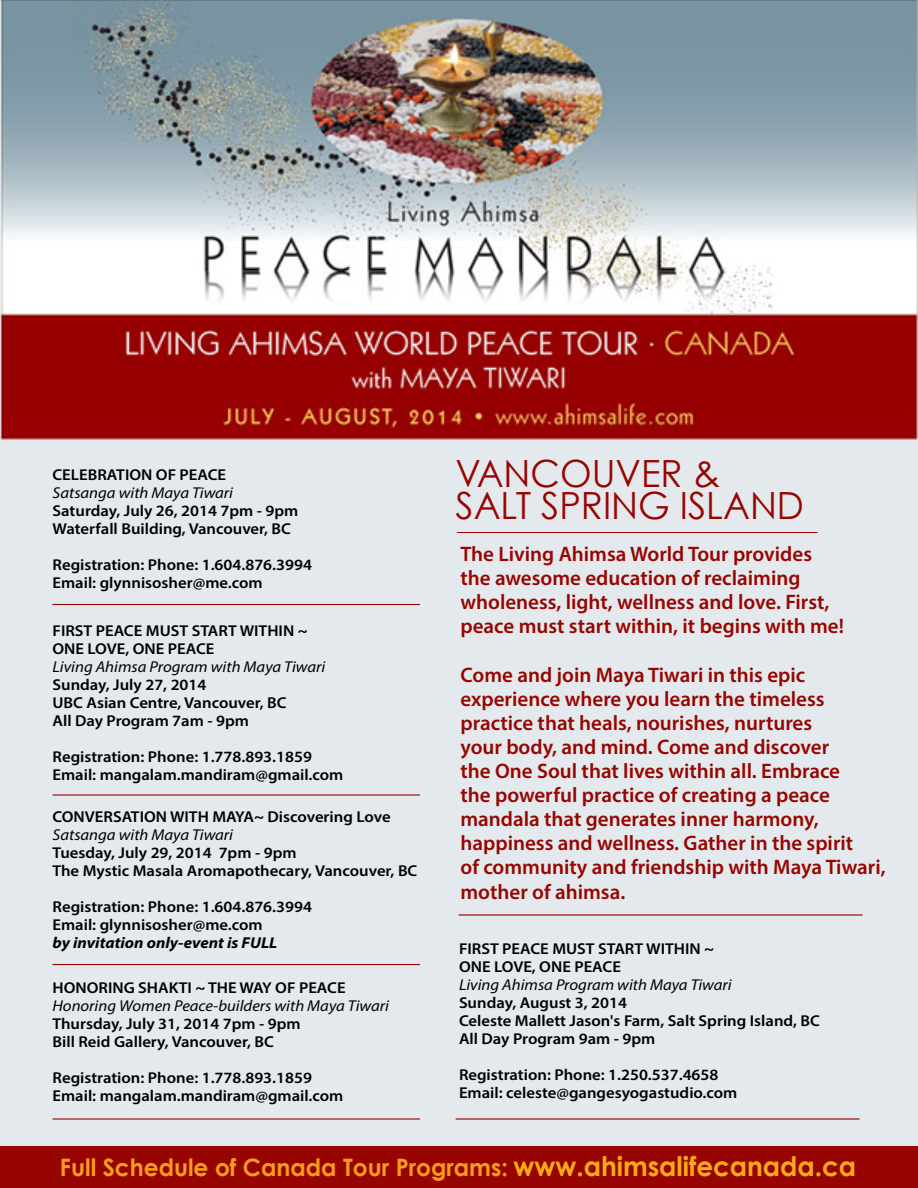
<style>
.page{position:relative;width:918px;height:1188px;background:#fff}
.page>*{position:absolute;margin:0;border:0;box-sizing:border-box;transform-origin:0 0}
.t1{font:37.5px/31.5px "Century Gothic";color:#970501}
.t2{font:700 24px "Century Gothic";color:#f79c1d}
.t3{font:600 21px/24.2px "Myriad Pro";color:#970501}
.t4{font:600 15.75px/18px "Myriad Pro";color:#000;scale:1.06 1}
.t5{font:italic 15.75px "Myriad Pro";color:#000;scale:1.06 1}
.t6{font:italic 700 15.75px "Myriad Pro";color:#000;scale:1.06 1}
.s1{font-size:27px;color:#faaa18}
</style>
<div class="page">
<div style="left:0;top:0;width:918px;height:1146px;background:#e4e9ed"></div>
<div style="left:0;top:1146px;width:918px;height:42px;background:#970501"></div>
<hr style="left:52px;top:604px;width:368px;height:1px;background:#970501">
<hr style="left:52px;top:1118px;width:368px;height:2px;background:#970501">
<hr style="left:457px;top:532px;width:361px;height:1px;background:#970501">
<hr style="left:456px;top:1118px;width:404px;height:2px;background:#970501">
<img style="left:0;top:0;width:918px;height:439px">
<hr style="left:52px;top:794px;width:368px;height:2px;background:#970501">
<hr style="left:52px;top:964px;width:368px;height:1px;background:#970501">
<hr style="left:459px;top:914px;width:404px;height:2px;background:#970501">
<p class="t4" style="left:53px;top:465px;width:165px">CELEBRATION OF PEACE</p>
<p class="t5" style="left:53px;top:483px;width:172px">Satsanga with Maya Tiwari</p>
<p class="t4" style="left:53px;top:501px;width:233px">Saturday, July 26, 2014 7pm - 9pm<br>Waterfall Building, Vancouver, BC</p>
<p class="t4" style="left:53px;top:555px;width:246px">Registration: Phone: 1.604.876.3994<br>Email: glynnisosher@me.com</p>
<p class="t4" style="left:53px;top:621px;width:242px">FIRST PEACE MUST START WITHIN ~<br>ONE LOVE, ONE PEACE</p>
<p class="t5" style="left:53px;top:657px;width:259px">Living Ahimsa Program with Maya Tiwari</p>
<p class="t4" style="left:53px;top:675px;width:222px">Sunday, July 27, 2014<br>UBC Asian Centre, Vancouver, BC<br>All Day Program 7am - 9pm</p>
<p class="t4" style="left:53px;top:747px;width:276px">Registration: Phone: 1.778.893.1859<br>Email: mangalam.mandiram@gmail.com</p>
<p class="t4" style="left:53px;top:807px;width:320px">CONVERSATION WITH MAYA~ Discovering Love</p>
<p class="t5" style="left:53px;top:825px;width:172px">Satsanga with Maya Tiwari</p>
<p class="t4" style="left:53px;top:843px;width:346px">Tuesday, July 29, 2014 7pm - 9pm<br>The Mystic Masala Aromapothecary, Vancouver, BC</p>
<p class="t4" style="left:53px;top:897px;width:246px">Registration: Phone: 1.604.876.3994<br>Email: glynnisosher@me.com</p>
<p class="t6" style="left:53px;top:933px;width:214px">by invitation only-event is FULL</p>
<p class="t4" style="left:53px;top:978px;width:278px">HONORING SHAKTI ~ THE WAY OF PEACE</p>
<p class="t5" style="left:53px;top:996px;width:319px">Honoring Women Peace-builders with Maya Tiwari</p>
<p class="t4" style="left:53px;top:1014px;width:236px">Thursday, July 31, 2014 7pm - 9pm<br>Bill Reid Gallery, Vancouver, BC</p>
<p class="t4" style="left:53px;top:1068px;width:276px">Registration: Phone: 1.778.893.1859<br>Email: mangalam.mandiram@gmail.com</p>
<h1 class="t1" style="left:456px;top:457px;width:350px">VANCOUVER &amp;<br>SALT SPRING ISLAND</h1>
<h3 class="t3" style="left:460px;top:542px;width:385px">The Living Ahimsa World Tour provides the awesome education of reclaiming wholeness, light, wellness and love. First, peace must start within, it begins with me!</h3>
<p class="t3" style="left:460px;top:662px;width:427px">Come and join Maya Tiwari in this epic experience where you learn the timeless practice that heals, nourishes, nurtures<br>your body, and mind. Come and discover<br>the One Soul that lives within all. Embrace<br>the powerful practice of creating a peace mandala that generates inner harmony, happiness and wellness. Gather in the spirit<br>of community and friendship with Maya Tiwari, mother of ahimsa.</p>
<p class="t4" style="left:459px;top:939px;width:242px">FIRST PEACE MUST START WITHIN ~<br>ONE LOVE, ONE PEACE</p>
<p class="t5" style="left:459px;top:975px;width:259px">Living Ahimsa Program with Maya Tiwari</p>
<p class="t4" style="left:459px;top:993px;width:342px">Sunday, August 3, 2014<br>Celeste Mallett Jason's Farm, Salt Spring Island, BC<br>All Day Program 9am - 9pm</p>
<p class="t4" style="left:459px;top:1065px;width:264px">Registration: Phone: 1.250.537.4658<br>Email: celeste@gangesyogastudio.com</p>
<h2 class="t2" style="left:60px;top:1152px;width:798px">Full Schedule of Canada Tour Programs: <span class="s1">www.ahimsalifecanada.ca</span></h2>
</div>
